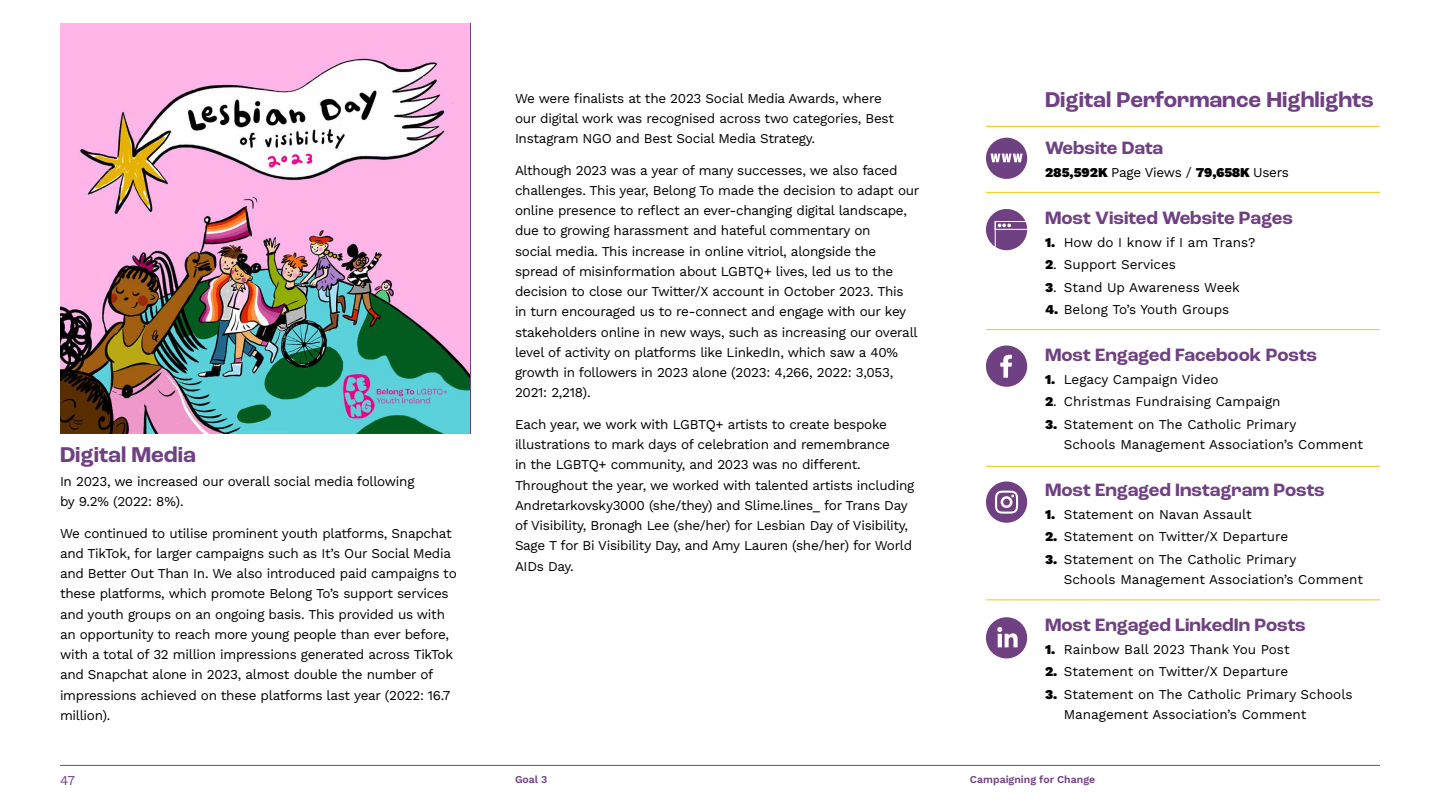
<style>
.page{position:relative;width:1440px;height:810px;background:#fff}
.page>*{position:absolute;margin:0;border:0;box-sizing:border-box;transform-origin:0 0}
.t1{font:700 22.5px "Roc Grotesk";color:#6f4183}
.t2{font:700 18.75px "Roc Grotesk";color:#6f4183}
.t3{font:13.5px/20.2px "Work Sans";letter-spacing:-.02em;color:#000}
.t4{font:13.5px/20.2px "Work Sans";color:#000}
.t5{font:900 13.5px "Work Sans";color:#000}
.t6{font:13.5px "Work Sans";color:#6f4183}
.t7{font:600 10.5px "Work Sans";color:#6f4183}
.s1{font-weight:400}
.s2{font-weight:900}
</style>
<div class="page">
<div style="left:986px;top:346px;width:41px;height:41px;background:#6f4183;border-radius:50%"></div>
<svg style="left:1000px;top:354px;width:12px;height:24px"></svg>
<div style="left:986px;top:138px;width:41px;height:41px;background:#6f4183;border-radius:50%"></div>
<svg style="left:991px;top:154px;width:32px;height:8px"></svg>
<div style="left:986px;top:209px;width:41px;height:41px;background:#6f4183;border-radius:50%"></div>
<svg style="left:995px;top:221px;width:33px;height:27px"></svg>
<hr style="left:986px;top:126px;width:394px;height:1px;background:#f2c712">
<hr style="left:986px;top:192px;width:394px;height:1px;background:#f2c712">
<hr style="left:986px;top:329px;width:394px;height:1px;background:#f2c712">
<hr style="left:986px;top:466px;width:394px;height:1px;background:#f2c712">
<hr style="left:986px;top:599px;width:394px;height:1px;background:#f2c712">
<div style="left:986px;top:482px;width:41px;height:41px;background:#6f4183;border-radius:50%"></div>
<svg style="left:995px;top:491px;width:23px;height:23px"></svg>
<div style="left:1003px;top:499px;width:7px;height:7px;background:#6f4183;border-radius:50%"></div>
<div style="left:986px;top:617px;width:41px;height:41px;background:#6f4183;border-radius:50%"></div>
<svg style="left:997px;top:627px;width:21px;height:20px"></svg>
<img style="left:60px;top:24px;width:410px;height:410px">
<hr style="left:60px;top:765px;width:1320px;height:1px;background:#6f4183">
<h1 class="t1" style="left:60px;top:440px;width:137px">Digital Media</h1>
<p class="t3" style="left:60px;top:471px;width:356px">In 2023, we increased our overall social media following by 9.2% (2022: 8%).</p>
<p class="t3" style="left:60px;top:522px;width:398px">We continued to utilise prominent youth platforms, Snapchat and TikTok, for larger campaigns such as It’s Our Social Media and Better Out Than In. We also introduced paid campaigns to these platforms, which promote Belong To’s support services and youth groups on an ongoing basis. This provided us with an opportunity to reach more young people than ever before, with a total of 32 million impressions generated across TikTok and Snapchat alone in 2023, almost double the number of impressions achieved on these platforms last year (2022: 16.7 million).</p>
<p class="t3" style="left:515px;top:87px;width:381px">We were finalists at the 2023 Social Media Awards, where our digital work was recognised across two categories, Best<br>Instagram NGO and Best Social Media Strategy.</p>
<p class="t3" style="left:515px;top:159px;width:406px">Although 2023 was a year of many successes, we also faced challenges. This year, Belong To made the decision to adapt our online presence to reflect an ever-changing digital landscape, due to growing harassment and hateful commentary on<br>social media. This increase in online vitriol, alongside the spread of misinformation about LGBTQ+ lives, led us to the decision to close our Twitter/X account in October 2023. This<br>in turn encouraged us to re-connect and engage with our key stakeholders online in new ways, such as increasing our overall level of activity on platforms like LinkedIn, which saw a 40% growth in followers in 2023 alone (2023: 4,266, 2022: 3,053, 2021: 2,218).</p>
<p class="t3" style="left:515px;top:414px;width:401px">Each year, we work with LGBTQ+ artists to create bespoke illustrations to mark days of celebration and remembrance<br>in the LGBTQ+ community, and 2023 was no different.<br>Throughout the year, we worked with talented artists including Andretarkovsky3000 (she/they) and Slime.lines_ for Trans Day of Visibility, Bronagh Lee (she/her) for Lesbian Day of Visibility, Sage T for Bi Visibility Day, and Amy Lauren (she/her) for World AIDs Day.</p>
<h1 class="t1" style="left:1045px;top:86px;width:330px">Digital Performance Highlights</h1>
<h2 class="t2" style="left:1045px;top:137px;width:120px">Website Data</h2>
<p class="t5" style="left:1045px;top:162px;width:245px">285,592K <span class="s1">Page Views /</span> 79,658K <span class="s1">Users</span></p>
<h2 class="t2" style="left:1045px;top:206px;width:249px">Most Visited Website Pages</h2>
<p class="t4" style="left:1045px;top:231px;width:212px"><span class="s2">1.</span> How do I know if I am Trans?</p>
<p class="t4" style="left:1045px;top:254px;width:133px"><span class="s2">2</span>. Support Services</p>
<p class="t4" style="left:1045px;top:276px;width:196px"><span class="s2">3</span>. Stand Up Awareness Week</p>
<p class="t4" style="left:1045px;top:299px;width:186px"><span class="s2">4.</span> Belong To’s Youth Groups</p>
<h2 class="t2" style="left:1045px;top:344px;width:274px">Most Engaged Facebook Posts</h2>
<p class="t4" style="left:1045px;top:369px;width:175px"><span class="s2">1.</span> Legacy Campaign Video</p>
<p class="t4" style="left:1045px;top:391px;width:237px"><span class="s2">2</span>. Christmas Fundraising Campaign</p>
<p class="t4" style="left:1064px;top:414px;width:301px;text-indent:-19px"><span class="s2">3.</span> Statement on The Catholic Primary<br>Schools Management Association’s Comment</p>
<h2 class="t2" style="left:1045px;top:479px;width:281px">Most Engaged Instagram Posts</h2>
<p class="t4" style="left:1045px;top:504px;width:208px"><span class="s2">1.</span> Statement on Navan Assault</p>
<p class="t4" style="left:1045px;top:526px;width:245px"><span class="s2">2.</span> Statement on Twitter/X Departure</p>
<p class="t4" style="left:1064px;top:549px;width:301px;text-indent:-19px"><span class="s2">3.</span> Statement on The Catholic Primary<br>Schools Management Association’s Comment</p>
<h2 class="t2" style="left:1045px;top:614px;width:262px">Most Engaged LinkedIn Posts</h2>
<p class="t4" style="left:1045px;top:639px;width:246px"><span class="s2">1.</span> Rainbow Ball 2023 Thank You Post</p>
<p class="t4" style="left:1045px;top:661px;width:245px"><span class="s2">2.</span> Statement on Twitter/X Departure</p>
<p class="t4" style="left:1064px;top:684px;width:290px;text-indent:-19px"><span class="s2">3.</span> Statement on The Catholic Primary Schools<br>Management Association’s Comment</p>
<p class="t6" style="left:60px;top:771px;width:17px">47</p>
<p class="t7" style="left:515px;top:771px;width:34px">Goal 3</p>
<p class="t7" style="left:970px;top:771px;width:127px">Campaigning for Change</p>
</div>
